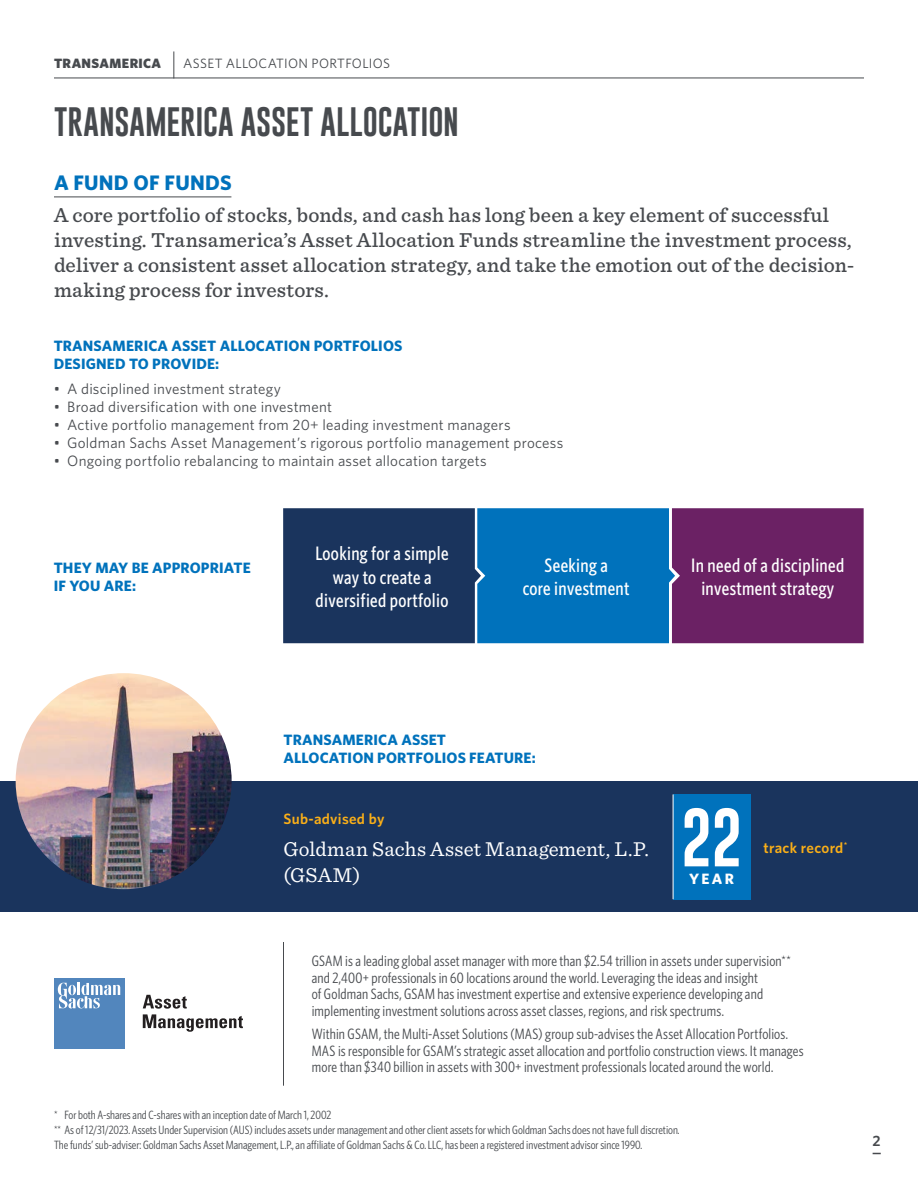
<style>
.page{position:relative;width:918px;height:1188px;background:#fff}
.page>*{position:absolute;margin:0;border:0;box-sizing:border-box;transform-origin:0 0}
.t1{font:60px "Gobold";color:#fff}
.t2{font:30px "Gobold";color:#474a4e}
.t3{font:500 21px/25.2px "Sentinel";letter-spacing:.01em;color:#474a4e}
.t4{font:21px/25.2px "Sentinel";letter-spacing:.015em;color:#fff}
.t5{font:700 21px "Whitney";letter-spacing:.01em;color:#0072bc}
.t6{font:500 19.5px/23.4px "Whitney Condensed";letter-spacing:.02em;color:#fff;text-align:center}
.t7{font:15px/16.5px "Whitney Condensed";letter-spacing:.01em;color:#474a4e}
.t8{font:15px "Whitney";letter-spacing:.015em;color:#474a4e}
.t9{font:700 15px/18px "Whitney";letter-spacing:.01em;color:#0072bc}
.t10{font:600 15px "Whitney";letter-spacing:.02em;color:#faaf18}
.t11{font:700 15px "Whitney";color:#fff}
.t12{font:600 15px "Whitney";color:#474a4e}
.t13{font:13.5px "Whitney";letter-spacing:.02em;color:#474a4e}
.t14{font:900 13.5px "Whitney";letter-spacing:.03em;color:#474a4e}
.t15{font:12px/14.7px "Whitney Condensed";color:#474a4e}
</style>
<div class="page">
<svg style="left:173px;top:51px;width:1px;height:27px"></svg>
<hr style="left:54px;top:78px;width:810px;height:1px;background:#474a4e">
<svg style="left:143px;top:995px;width:100px;height:37px"></svg>
<div style="left:54px;top:979px;width:71px;height:70px;background:#5286bd"></div>
<svg style="left:58px;top:983px;width:62px;height:25px"></svg>
<hr style="left:283px;top:942px;width:1px;height:144px;background:#474a4e">
<hr style="left:54px;top:197px;width:177px;height:1px;background:#474a4e">
<svg style="left:283px;top:508px;width:581px;height:135px;background:#2e4480"></svg>
<div style="left:0;top:782px;width:918px;height:130px;background:#1a345d"></div>
<div style="left:673px;top:794px;width:77px;height:106px;background:#0072bc"></div>
<hr style="left:673px;top:794px;width:1px;height:105px;background:#fff">
<img style="left:16px;top:673px;width:216px;height:216px;border-radius:108px">
<p class="t14" style="left:54px;top:54px;width:109px">TRANSAMERICA</p>
<p class="t13" style="left:183px;top:54px;width:208px">ASSET ALLOCATION PORTFOLIOS</p>
<h2 class="t2" style="left:54px;top:102px;width:406px">TRANSAMERICA ASSET ALLOCATION</h2>
<h3 class="t5" style="left:54px;top:168px;width:179px">A FUND OF FUNDS</h3>
<p class="t3" style="left:54px;top:201px;width:802px">A core portfolio of stocks, bonds, and cash has long been a key element of successful investing. Transamerica’s Asset Allocation Funds streamline the investment process, deliver a consistent asset allocation strategy, and take the emotion out of the decision&shy;making process for investors.</p>
<p class="t9" style="left:54px;top:337px;width:350px">TRANSAMERICA ASSET ALLOCATION PORTFOLIOS<br>DESIGNED TO PROVIDE:</p>
<p class="t8" style="left:54px;top:379px;width:229px">• A disciplined investment strategy</p>
<p class="t8" style="left:54px;top:397px;width:280px">• Broad diversification with one investment</p>
<p class="t8" style="left:54px;top:415px;width:458px">• Active portfolio management from 20+ leading investment managers</p>
<p class="t8" style="left:54px;top:433px;width:511px">• Goldman Sachs Asset Management’s rigorous portfolio management process</p>
<p class="t8" style="left:54px;top:451px;width:434px">• Ongoing portfolio rebalancing to maintain asset allocation targets</p>
<p class="t9" style="left:54px;top:558px;width:199px">THEY MAY BE APPROPRIATE<br>IF YOU ARE:</p>
<h3 class="t6" style="left:316px;top:541px;width:135px">Looking for a simple way to create a diversified portfolio</h3>
<h3 class="t6" style="left:523px;top:553px;width:108px">Seeking a<br>core investment</h3>
<h3 class="t6" style="left:691px;top:553px;width:155px">In need of a disciplined investment strategy</h3>
<p class="t9" style="left:284px;top:731px;width:254px">TRANSAMERICA ASSET<br>ALLOCATION PORTFOLIOS FEATURE:</p>
<h1 class="t1" style="left:681px;top:799px;width:63px">22</h1>
<p class="t10" style="left:284px;top:809px;width:103px">Sub-advised by</p>
<h3 class="t4" style="left:284px;top:835px;width:367px">Goldman Sachs Asset Management, L.P. (GSAM)</h3>
<p class="t10" style="left:764px;top:838px;width:85px">track record<sup>*</sup></p>
<p class="t11" style="left:689px;top:869px;width:46px">YEAR</p>
<p class="t7" style="left:312px;top:952px;width:481px">GSAM is a leading global asset manager with more than $2.54 trillion in assets under supervision** and 2,400+ professionals in 60 locations around the world. Leveraging the ideas and insight<br>of Goldman Sachs, GSAM has investment expertise and extensive experience developing and implementing investment solutions across asset classes, regions, and risk spectrums.</p>
<p class="t7" style="left:312px;top:1025px;width:493px">Within GSAM, the Multi-Asset Solutions (MAS) group sub-advises the Asset Allocation Portfolios.<br>MAS is responsible for GSAM’s strategic asset allocation and portfolio construction views. It manages more than $340 billion in assets with 300+ investment professionals located around the world.</p>
<p class="t15" style="left:54px;top:1107px;width:627px">* For both A-shares and C-shares with an inception date of March 1, 2002<br>** As of 12/31/2023. Assets Under Supervision (AUS) includes assets under management and other client assets for which Goldman Sachs does not have full discretion.<br>The funds’ sub-adviser: Goldman Sachs Asset Management, L.P., an affiliate of Goldman Sachs &amp; Co. LLC, has been a registered investment advisor since 1990.</p>
<p class="t12" style="left:873px;top:1131px;width:10px">2</p>
</div>
